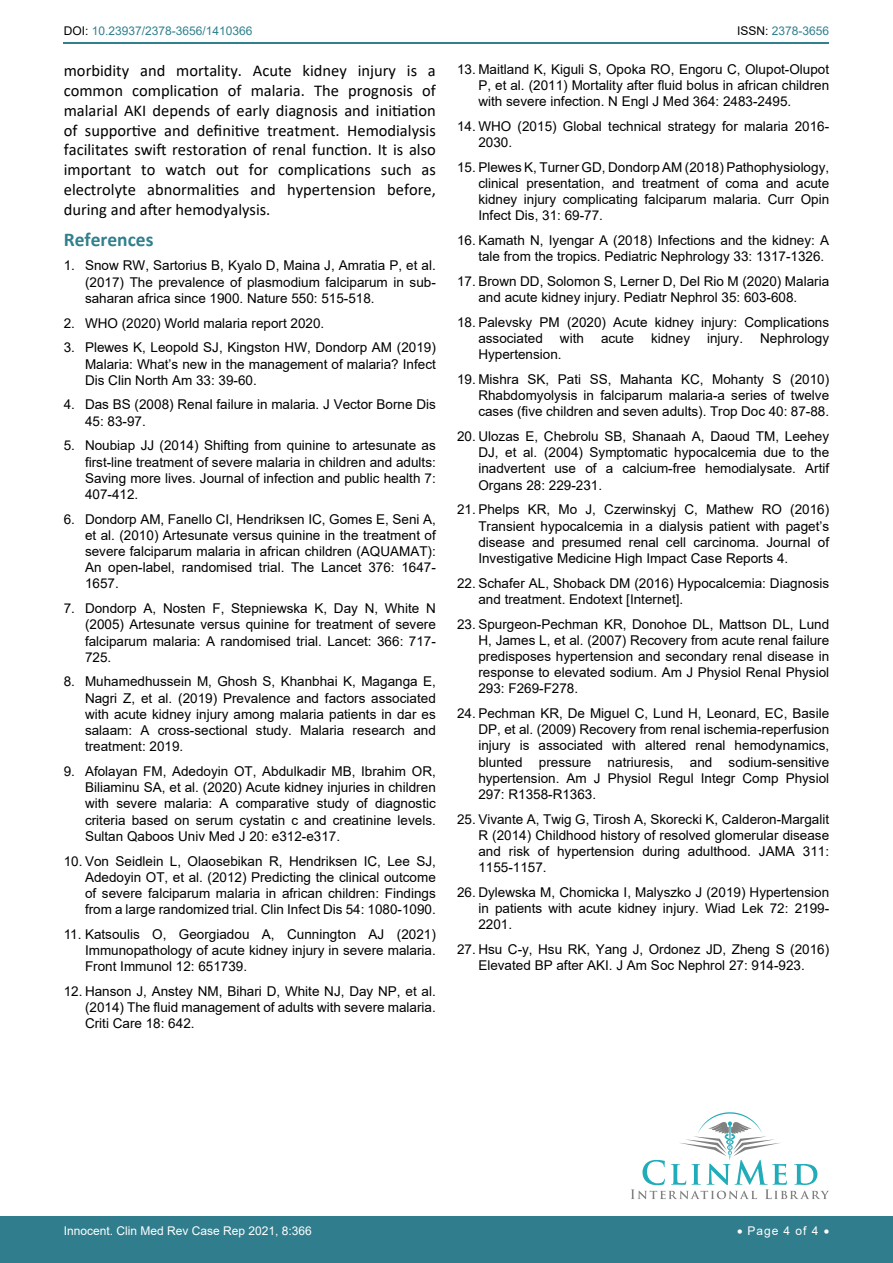
<style>
.page{position:relative;width:893px;height:1263px;background:#fff}
.page>*{position:absolute;margin:0;border:0;box-sizing:border-box;transform-origin:0 0}
.t1{font:700 19.5px "Calibri";color:#30808d}
.t2{font:16.5px/19.8px "Calibri";color:#000;text-align:justify}
.t3{font:13.5px/16.2px "Arial";color:#000;text-align:justify}
.t4{font:12px "Arial";color:#fff}
.t5{font:12px "Arial";color:#30808d}
.s1{color:#000}
</style>
<div class="page">
<hr style="left:64px;top:43px;width:765px;height:1px;background:#30808d">
<div style="left:0;top:1217px;width:893px;height:46px;background:#307d8d"></div>
<svg style="left:631px;top:1112px;width:198px;height:87px"></svg>
<p class="t5" style="left:64px;top:23px;width:190px"><span class="s1">DOI:</span> 10.23937/2378-3656/1410366</p>
<p class="t5" style="left:737px;top:23px;width:94px"><span class="s1">ISSN:</span> 2378-3656</p>
<p class="t2" style="left:64px;top:60px;width:374px">morbidity and mortality. Acute kidney injury is a common complication of malaria. The prognosis of malarial AKI depends of early diagnosis and initiation of supportive and definitive treatment. Hemodialysis facilitates swift restoration of renal function. It is also important to watch out for complications such as electrolyte abnormalities and hypertension before, during and after hemodyalysis.</p>
<h1 class="t1" style="left:64px;top:225px;width:91px">References</h1>
<p class="t3" style="left:85px;top:258px;width:352px;text-indent:-21px">1. Snow RW, Sartorius B, Kyalo D, Maina J, Amratia P, et al. (2017) The prevalence of plasmodium falciparum in sub&shy;saharan africa since 1900. Nature 550: 515-518.</p>
<p class="t3" style="left:64px;top:315px;width:262px">2. WHO (2020) World malaria report 2020.</p>
<p class="t3" style="left:85px;top:339px;width:352px;text-indent:-21px">3. Plewes K, Leopold SJ, Kingston HW, Dondorp AM (2019)<br>Malaria: What’s new in the management of malaria? Infect Dis Clin North Am 33: 39-60.</p>
<p class="t3" style="left:85px;top:396px;width:352px;text-indent:-21px">4. Das BS (2008) Renal failure in malaria. J Vector Borne Dis<br>45: 83-97.</p>
<p class="t3" style="left:85px;top:437px;width:352px;text-indent:-21px">5. Noubiap JJ (2014) Shifting from quinine to artesunate as first-line treatment of severe malaria in children and adults:<br>Saving more lives. Journal of infection and public health 7:<br>407-412.</p>
<p class="t3" style="left:85px;top:511px;width:352px;text-indent:-21px">6. Dondorp AM, Fanello CI, Hendriksen IC, Gomes E, Seni A, et al. (2010) Artesunate versus quinine in the treatment of severe falciparum malaria in african children (AQUAMAT):<br>An open-label, randomised trial. The Lancet 376: 1647- 1657.</p>
<p class="t3" style="left:85px;top:600px;width:352px;text-indent:-21px">7. Dondorp A, Nosten F, Stepniewska K, Day N, White N (2005) Artesunate versus quinine for treatment of severe falciparum malaria: A randomised trial. Lancet: 366: 717- 725.</p>
<p class="t3" style="left:85px;top:673px;width:352px;text-indent:-21px">8. Muhamedhussein M, Ghosh S, Khanbhai K, Maganga E, Nagri Z, et al. (2019) Prevalence and factors associated with acute kidney injury among malaria patients in dar es salaam: A cross-sectional study. Malaria research and treatment: 2019.</p>
<p class="t3" style="left:85px;top:763px;width:352px;text-indent:-21px">9. Afolayan FM, Adedoyin OT, Abdulkadir MB, Ibrahim OR, Biliaminu SA, et al. (2020) Acute kidney injuries in children with severe malaria: A comparative study of diagnostic criteria based on serum cystatin c and creatinine levels.<br>Sultan Qaboos Univ Med J 20: e312-e317.</p>
<p class="t3" style="left:85px;top:852px;width:352px;text-indent:-21px">10. Von Seidlein L, Olaosebikan R, Hendriksen IC, Lee SJ, Adedoyin OT, et al. (2012) Predicting the clinical outcome of severe falciparum malaria in african children: Findings from a large randomized trial. Clin Infect Dis 54: 1080-1090.</p>
<p class="t3" style="left:85px;top:926px;width:352px;text-indent:-21px">11. Katsoulis O, Georgiadou A, Cunnington AJ (2021)<br>Immunopathology of acute kidney injury in severe malaria.<br>Front Immunol 12: 651739.</p>
<p class="t3" style="left:85px;top:983px;width:352px;text-indent:-21px">12. Hanson J, Anstey NM, Bihari D, White NJ, Day NP, et al. (2014) The fluid management of adults with severe malaria.<br>Criti Care 18: 642.</p>
<p class="t3" style="left:478px;top:61px;width:352px;text-indent:-21px">13. Maitland K, Kiguli S, Opoka RO, Engoru C, Olupot-Olupot P, et al. (2011) Mortality after fluid bolus in african children with severe infection. N Engl J Med 364: 2483-2495.</p>
<p class="t3" style="left:478px;top:118px;width:352px;text-indent:-21px">14. WHO (2015) Global technical strategy for malaria 2016-<br>2030.</p>
<p class="t3" style="left:478px;top:159px;width:352px;text-indent:-21px">15. Plewes K, Turner GD, Dondorp AM (2018) Pathophysiology, clinical presentation, and treatment of coma and acute kidney injury complicating falciparum malaria. Curr Opin Infect Dis, 31: 69-77.</p>
<p class="t3" style="left:478px;top:232px;width:352px;text-indent:-21px">16. Kamath N, Iyengar A (2018) Infections and the kidney: A tale from the tropics. Pediatric Nephrology 33: 1317-1326.</p>
<p class="t3" style="left:478px;top:273px;width:352px;text-indent:-21px">17. Brown DD, Solomon S, Lerner D, Del Rio M (2020) Malaria and acute kidney injury. Pediatr Nephrol 35: 603-608.</p>
<p class="t3" style="left:478px;top:314px;width:352px;text-indent:-21px">18. Palevsky PM (2020) Acute kidney injury: Complications associated</p>
<p class="t3" style="left:560px;top:330px;width:26px">with</p>
<p class="t3" style="left:601px;top:330px;width:35px">acute</p>
<p class="t3" style="left:651px;top:330px;width:41px">kidney</p>
<p class="t3" style="left:707px;top:330px;width:38px">injury.</p>
<p class="t3" style="left:760px;top:330px;width:71px">Nephrology</p>
<p class="t3" style="left:478px;top:346px;width:85px">Hypertension.</p>
<p class="t3" style="left:478px;top:371px;width:352px;text-indent:-21px">19. Mishra SK, Pati SS, Mahanta KC, Mohanty S (2010)<br>Rhabdomyolysis in falciparum malaria-a series of twelve cases (five children and seven adults). Trop Doc 40: 87-88.</p>
<p class="t3" style="left:478px;top:428px;width:352px;text-indent:-21px">20. Ulozas E, Chebrolu SB, Shanaah A, Daoud TM, Leehey DJ, et al. (2004) Symptomatic hypocalcemia due to the inadvertent use of a calcium-free hemodialysate. Artif Organs 28: 229-231.</p>
<p class="t3" style="left:478px;top:501px;width:352px;text-indent:-21px">21. Phelps KR, Mo J, Czerwinskyj C, Mathew RO (2016)<br>Transient hypocalcemia in a dialysis patient with paget’s disease and presumed renal cell carcinoma. Journal of Investigative Medicine High Impact Case Reports 4.</p>
<p class="t3" style="left:478px;top:575px;width:352px;text-indent:-21px">22. Schafer AL, Shoback DM (2016) Hypocalcemia: Diagnosis and treatment. Endotext [Internet].</p>
<p class="t3" style="left:478px;top:616px;width:352px;text-indent:-21px">23. Spurgeon-Pechman KR, Donohoe DL, Mattson DL, Lund H, James L, et al. (2007) Recovery from acute renal failure predisposes hypertension and secondary renal disease in response to elevated sodium. Am J Physiol Renal Physiol 293: F269-F278.</p>
<p class="t3" style="left:478px;top:705px;width:352px;text-indent:-21px">24. Pechman KR, De Miguel C, Lund H, Leonard, EC, Basile DP, et al. (2009) Recovery from renal ischemia-reperfusion injury is associated with altered renal hemodynamics, blunted pressure natriuresis, and sodium-sensitive hypertension. Am J Physiol Regul Integr Comp Physiol 297: R1358-R1363.</p>
<p class="t3" style="left:478px;top:811px;width:352px;text-indent:-21px">25. Vivante A, Twig G, Tirosh A, Skorecki K, Calderon-Margalit R (2014) Childhood history of resolved glomerular disease and risk of hypertension during adulthood. JAMA 311:<br>1155-1157.</p>
<p class="t3" style="left:478px;top:884px;width:352px;text-indent:-21px">26. Dylewska M, Chomicka I, Malyszko J (2019) Hypertension in patients with acute kidney injury. Wiad Lek 72: 2199- 2201.</p>
<p class="t3" style="left:457px;top:941px;width:374px;text-align:center">27. Hsu C-y, Hsu RK, Yang J, Ordonez JD, Zheng S (2016)<br>Elevated BP after AKI. J Am Soc Nephrol 27: 914-923.</p>
<p class="t4" style="left:64px;top:1223px;width:250px">Innocent. Clin Med Rev Case Rep 2021, 8:366</p>
<p class="t4" style="left:737px;top:1223px;width:94px">• Page 4 of 4 •</p>
</div>
